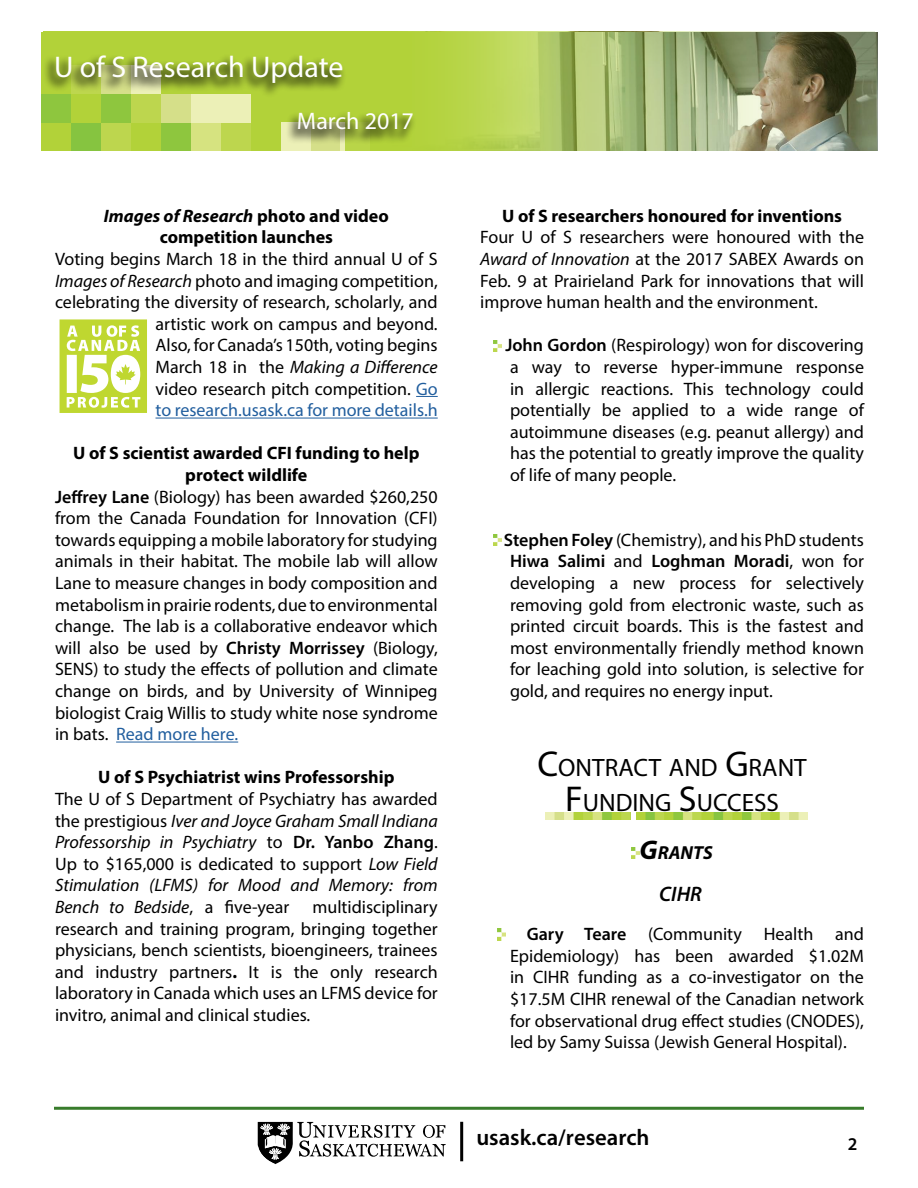
<style>
.page{position:relative;width:918px;height:1188px;background:#fff}
.page>*{position:absolute;margin:0;border:0;box-sizing:border-box;transform-origin:0 0}
.t1{font:30px "Myriad Pro";color:#fff}
.t2{font:25.2px/34.5px "Myriad Pro";color:#000}
.t3{font:24px "Myriad Pro";color:#fff}
.t4{font:600 22.65px "Myriad Pro";color:#000}
.t5{font:italic 600 21px "Myriad Pro";color:#000}
.t6{font:italic 700 18.9px "Myriad Pro";color:#000}
.t7{font:18px/21.6px "Myriad Pro";color:#000;text-align:justify}
.t8{font:italic 18px/21.6px "Myriad Pro";color:#000;text-align:justify}
.t9{font:700 18px/21.6px "Myriad Pro";color:#000;text-align:center}
.t10{font:18px "Myriad Pro";color:#215e9e}
.t11{font:600 18px "Myriad Pro";color:#000}
.s1{font-style:italic}
.s2{color:#215e9e}
.s3{font-weight:600}
.s4{color:#000}
.s5{font-style:normal}
.s6{font-weight:600;font-style:normal}
.s7{font-weight:700}
.s8{font-size:36px}
.s9{font-size:27px}
</style>
<div class="page">
<hr style="left:54px;top:1107px;width:810px;height:3px;background:#387c2b">
<svg style="left:41px;top:32px;width:836px;height:119px;background:#8f9a56"></svg>
<div style="left:41px;top:122px;width:30px;height:28px;background:#b2d239"></div>
<div style="left:71px;top:122px;width:30px;height:28px;background:#86c440"></div>
<div style="left:101px;top:122px;width:30px;height:28px;background:#bdd64e"></div>
<div style="left:131px;top:122px;width:30px;height:28px;background:#b2d239"></div>
<div style="left:161px;top:122px;width:30px;height:28px;background:#8ec63e"></div>
<div style="left:191px;top:122px;width:30px;height:28px;background:#d6e380"></div>
<div style="left:221px;top:122px;width:30px;height:28px;background:#bdd64e"></div>
<div style="left:251px;top:122px;width:30px;height:28px;background:#b2d239"></div>
<div style="left:281px;top:122px;width:30px;height:28px;background:#ecf0b7"></div>
<div style="left:311px;top:122px;width:29px;height:28px;background:#d5df89"></div>
<svg style="left:340px;top:145px;width:6px;height:5px"></svg>
<div style="left:41px;top:94px;width:30px;height:28px;background:#8ec63e"></div>
<div style="left:71px;top:94px;width:30px;height:28px;background:#b2d239"></div>
<div style="left:101px;top:94px;width:30px;height:28px;background:#8ec63e"></div>
<div style="left:131px;top:94px;width:30px;height:28px;background:#bdd64e"></div>
<div style="left:161px;top:94px;width:30px;height:28px;background:#d5df89"></div>
<div style="left:191px;top:94px;width:30px;height:28px;background:#ecf0b7"></div>
<div style="left:221px;top:94px;width:30px;height:28px;background:#ecf0b7"></div>
<div style="left:41px;top:66px;width:30px;height:28px;background:#b2d239"></div>
<svg style="left:346px;top:32px;width:367px;height:119px;background:#aec760"></svg>
<div style="left:42px;top:53px;width:305px;height:45px;background:#000;opacity:.5"></div>
<div style="left:285px;top:110px;width:132px;height:35px;background:#000;opacity:.5"></div>
<svg style="left:258px;top:1122px;width:188px;height:42px"></svg>
<hr style="left:460px;top:1122px;width:3px;height:39px;background:#000">
<svg style="left:416px;top:396px;width:22px;height:1px"></svg>
<hr style="left:156px;top:418px;width:282px;height:1px;background:#215e9e">
<hr style="left:116px;top:742px;width:122px;height:1px;background:#215e9e">
<svg style="left:493px;top:340px;width:8px;height:11px"></svg>
<svg style="left:493px;top:534px;width:8px;height:12px"></svg>
<img style="left:636px;top:812px;width:71px;height:7px">
<img style="left:546px;top:812px;width:84px;height:7px">
<img style="left:707px;top:812px;width:100px;height:7px">
<svg style="left:631px;top:848px;width:9px;height:11px"></svg>
<svg style="left:497px;top:929px;width:8px;height:11px"></svg>
<svg style="left:60px;top:319px;width:87px;height:94px"></svg>
<h1 class="t1" style="left:54px;top:48px;width:291px">U of S Research Update</h1>
<h3 class="t3" style="left:297px;top:106px;width:119px">March 2017</h3>
<p class="t9" style="left:104px;top:204px;width:286px"><span class="s1">Images of Research</span> photo and video competition launches</p>
<p class="t7" style="left:55px;top:248px;width:384px;text-align:right">Voting begins March 18 in the third annual U of S <span class="s1">Images of Research</span> photo and imaging competition, celebrating the diversity of research, scholarly, and artistic work on campus and beyond.<br>Also, for Canada’s 150th, voting begins<br>March 18 in the <span class="s1">Making a Difference<br></span>video research pitch competition. <span class="s2">Go<br>to research.usask.ca for more details.h</span></p>
<p class="t9" style="left:73px;top:442px;width:348px">U of S scientist awarded CFI funding to help</p>
<p class="t9" style="left:185px;top:464px;width:124px">protect wildlife</p>
<p class="t7" style="left:55px;top:486px;width:384px"><span class="s3">Jeffrey Lane</span> (Biology) has been awarded $260,250</p>
<p class="t7" style="left:55px;top:507px;width:384px">from the Canada Foundation for Innovation (CFI)</p>
<p class="t7" style="left:55px;top:529px;width:384px">towards equipping a mobile laboratory for studying</p>
<p class="t7" style="left:55px;top:550px;width:384px">animals in their habitat. The mobile lab will allow</p>
<p class="t7" style="left:55px;top:572px;width:384px">Lane to measure changes in body composition and</p>
<p class="t7" style="left:55px;top:594px;width:384px">metabolism in prairie rodents, due to environmental</p>
<p class="t7" style="left:55px;top:615px;width:384px">change. The lab is a collaborative endeavor which</p>
<p class="t7" style="left:55px;top:637px;width:384px">will also be used by <span class="s3">Christy Morrissey</span> (Biology,</p>
<p class="t7" style="left:55px;top:658px;width:384px">SENS) to study the effects of pollution and climate</p>
<p class="t7" style="left:55px;top:680px;width:384px">change on birds, and by University of Winnipeg</p>
<p class="t7" style="left:55px;top:702px;width:384px">biologist Craig Willis to study white nose syndrome</p>
<p class="t10" style="left:55px;top:723px;width:185px"><span class="s4">in bats.</span> Read more here.</p>
<p class="t9" style="left:98px;top:766px;width:298px">U of S Psychiatrist wins Professorship</p>
<p class="t8" style="left:55px;top:788px;width:384px"><span class="s5">The U of S Department of Psychiatry has awarded the prestigious</span> Iver and Joyce Graham Small Indiana Professorship in Psychiatry <span class="s5">to</span> <span class="s6">Dr. Yanbo Zhang</span><span class="s5">.<br>Up to $165,000 is dedicated to support</span> Low Field Stimulation (LFMS) for Mood and Memory: from Bench to Bedside<span class="s5">, a five-year</span></p>
<p class="t7" style="left:55px;top:896px;width:384px;text-indent:257px">multidisciplinary research and training program, bringing together physicians, bench scientists, bioengineers, trainees and industry partners<span class="s7">.</span> It is the only research laboratory in Canada which uses an LFMS device for invitro, animal and clinical studies.</p>
<p class="t9" style="left:502px;top:204px;width:341px">U of S researchers honoured for inventions</p>
<p class="t7" style="left:480px;top:226px;width:385px">Four U of S researchers were honoured with the <span class="s1">Award of Innovation</span> at the 2017 SABEX Awards on Feb. 9 at Prairieland Park for innovations that will improve human health and the environment.</p>
<p class="t7" style="left:505px;top:334px;width:360px"><span class="s3">John Gordon</span> (Respirology) won for discovering a way to reverse hyper-immune response in allergic reactions. This technology could potentially be applied to a wide range of autoimmune diseases (e.g. peanut allergy) and has the potential to greatly improve the quality of life of many people.</p>
<p class="t7" style="left:510px;top:529px;width:356px;text-indent:-6px"><span class="s3">Stephen Foley</span> (Chemistry), and his PhD students <span class="s3">Hiwa Salimi</span> and <span class="s3">Loghman Moradi</span>, won for developing a new process for selectively removing gold from electronic waste, such as printed circuit boards. This is the fastest and most environmentally friendly method known for leaching gold into solution, is selective for gold, and requires no energy input.</p>
<h2 class="t2" style="left:565px;top:750px;width:243px;text-indent:-28px"><span class="s8">C</span>ONTRACT AND <span class="s8">G</span>RANT<br><span class="s8">F</span>UNDING</h2>
<h2 class="t2" style="left:679px;top:785px;width:102px"><span class="s8">S</span>UCCESS</h2>
<p class="t6" style="left:640px;top:840px;width:75px"><span class="s9">G</span>RANTS</p>
<p class="t5" style="left:659px;top:880px;width:44px">CIHR</p>
<p class="t7" style="left:510px;top:923px;width:355px;text-indent:17px"><span class="s3">Gary Teare</span> (Community Health and Epidemiology) has been awarded $1.02M in CIHR funding as a co-investigator on the $17.5M CIHR renewal of the Canadian network for observational drug effect studies (CNODES), led by Samy Suissa (Jewish General Hospital).</p>
<p class="t4" style="left:476px;top:1123px;width:175px">usask.ca/research</p>
<p class="t11" style="left:848px;top:1132px;width:11px">2</p>
</div>
